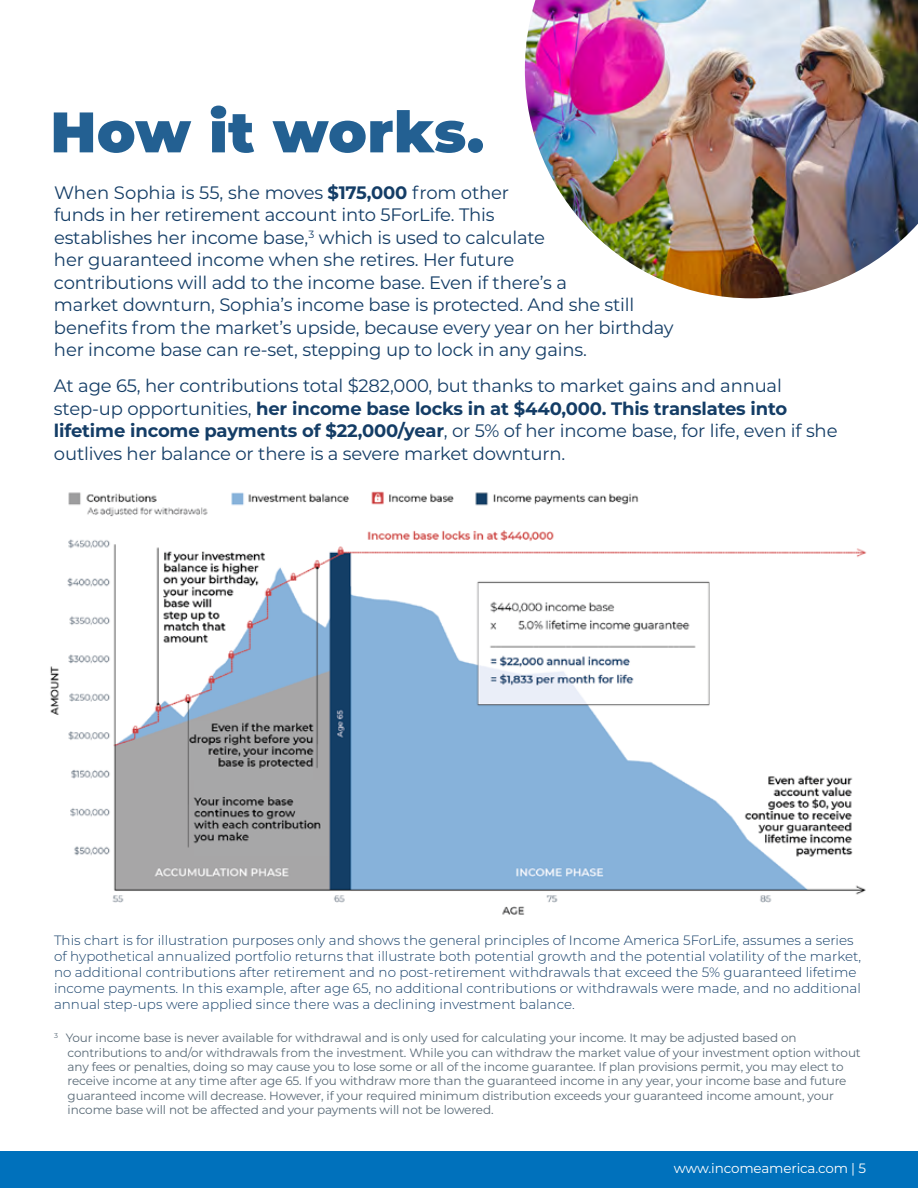
<style>
.page{position:relative;width:918px;height:1188px;background:#fff}
.page>*{position:absolute;margin:0;border:0;box-sizing:border-box;transform-origin:0 0}
.t1{font:900 57px "Montserrat";letter-spacing:.01em;color:#236092}
.t2{font:18px/22.5px "Montserrat";letter-spacing:-.01em;color:#143d66}
.t3{font:300 13.5px/16.2px "Montserrat";color:#133e68}
.t4{font:13.5px "Montserrat";letter-spacing:-.01em;color:#fff}
.t5{font:12px/14.4px "Montserrat";letter-spacing:-.01em;color:#596a77}
.s1{font-weight:700}
</style>
<div class="page">
<hr style="left:0;top:1151px;width:1px;height:37px;background:#0071bc">
<div style="left:1px;top:1151px;width:917px;height:37px;background:#0071bc"></div>
<img style="left:525px;top:0;width:393px;height:298px">
<img style="left:50px;top:491px;width:817px;height:424px">
<p class="t1" style="left:51px;top:89px;width:435px">How it works.</p>
<p class="t2" style="left:54px;top:181px;width:621px">When Sophia is 55, she moves <span class="s1">$175,000</span> from other<br>funds in her retirement account into 5ForLife. This<br>establishes her income base,<sup>3</sup> which is used to calculate<br>her guaranteed income when she retires. Her future<br>contributions will add to the income base. Even if there’s a<br>market downturn, Sophia’s income base is protected. And she still benefits from the market’s upside, because every year on her birthday her income base can re-set, stepping up to lock in any gains.</p>
<p class="t2" style="left:54px;top:374px;width:785px">At age 65, her contributions total $282,000, but thanks to market gains and annual step-up opportunities, <span class="s1">her income base locks in at $440,000. This translates into lifetime income payments of $22,000/year</span>, or 5% of her income base, for life, even if she outlives her balance or there is a severe market downturn.</p>
<p class="t3" style="left:54px;top:931px;width:809px">This chart is for illustration purposes only and shows the general principles of Income America 5ForLife, assumes a series of hypothetical annualized portfolio returns that illustrate both potential growth and the potential volatility of the market, no additional contributions after retirement and no post-retirement withdrawals that exceed the 5% guaranteed lifetime income payments. In this example, after age 65, no additional contributions or withdrawals were made, and no additional annual step-ups were applied since there was a declining investment balance.</p>
<p class="t5" style="left:68px;top:1030px;width:795px;text-indent:-13px"><sup>3</sup> Your income base is never available for withdrawal and is only used for calculating your income. It may be adjusted based on contributions to and/or withdrawals from the investment. While you can withdraw the market value of your investment option without any fees or penalties, doing so may cause you to lose some or all of the income guarantee. If plan provisions permit, you may elect to receive income at any time after age 65. If you withdraw more than the guaranteed income in any year, your income base and future guaranteed income will decrease. However, if your required minimum distribution exceeds your guaranteed income amount, your income base will not be affected and your payments will not be lowered.</p>
<p class="t4" style="left:674px;top:1159px;width:194px">www.incomeamerica.com | 5</p>
</div>
